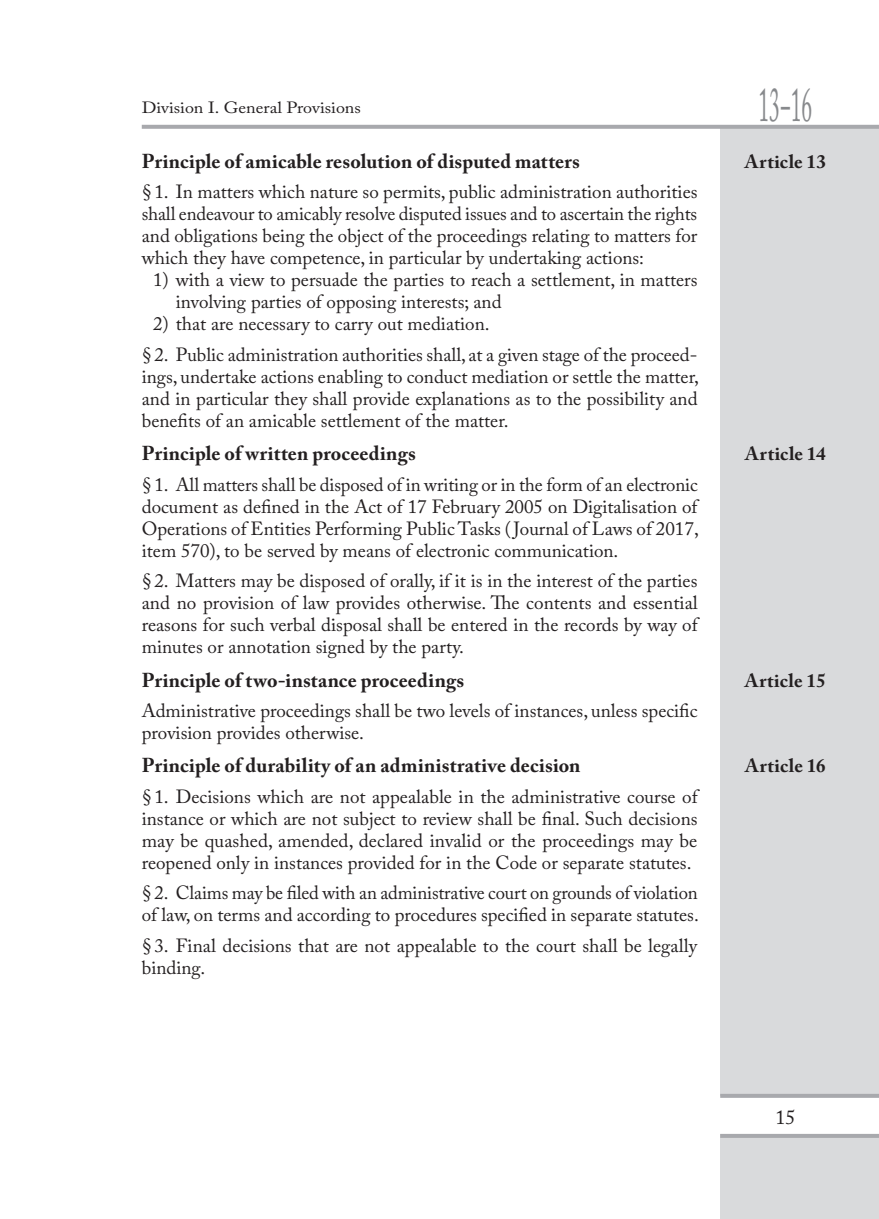
<style>
.page{position:relative;width:879px;height:1219px;background:#fff}
.page>*{position:absolute;margin:0;border:0;box-sizing:border-box;transform-origin:0 0}
.t1{font:48px "Adobe Caslon Pro";color:#87898c;scale:.45 1}
.aaa_tytul_art_ANG{font:700 20px "Adobe Caslon Pro";letter-spacing:.01em;color:#231f20}
.t2{font:20px "Adobe Caslon Pro";color:#231f20}
.Body_text{font:19px/22px "Adobe Caslon Pro";color:#231f20;text-align:justify}
.aaa_podpunkt_1__ANG{font:19px/22px "Adobe Caslon Pro";color:#231f20}
.aaa_tytul_art_ANG-2{font:700 19px "Adobe Caslon Pro";letter-spacing:.025em;color:#231f20}
.t3{font:16.2px "Adobe Caslon Pro";color:#231f20;scale:1.11 1}
</style>
<div class="page">
<div style="left:720px;top:127px;width:159px;height:969px;background:#d9dadc"></div>
<hr style="left:720px;top:1094px;width:159px;height:4px;background:#a8a9ad">
<div style="left:720px;top:1134px;width:159px;height:85px;background:#d9dadc"></div>
<hr style="left:720px;top:1134px;width:159px;height:4px;background:#a8a9ad">
<svg style="left:142px;top:125px;width:737px;height:4px;background:#acacb0"></svg>
<p class="t3" style="left:142px;top:98px;width:199px">Division I. General Provisions</p>
<h1 class="t1" style="left:758px;top:76px;width:121px">13‒16</h1>
<p class="aaa_tytul_art_ANG" style="left:142px;top:149px;width:439px">Principle of amicable resolution of disputed matters</p>
<p class="aaa_tytul_art_ANG-2" style="left:745px;top:150px;width:83px">Article 13</p>
<p class="Body_text" style="left:142px;top:181px;width:557px">§1. In matters which nature so permits, public administration authorities shall endeavour to amicably resolve disputed issues and to ascertain the rights and obligations being the object of the proceedings relating to matters for which they have competence, in particular by undertaking actions:</p>
<p class="aaa_podpunkt_1__ANG" style="left:176px;top:269px;width:523px;text-indent:-23px">1) with a view to persuade the parties to reach a settlement, in matters involving parties of opposing interests; and</p>
<p class="aaa_podpunkt_1__ANG" style="left:153px;top:313px;width:338px">2) that are necessary to carry out mediation.</p>
<p class="Body_text" style="left:142px;top:343px;width:558px">§2. Public administration authorities shall, at a given stage of the proceed&shy;ings, undertake actions enabling to conduct mediation or settle the matter, and in particular they shall provide explanations as to the possibility and benefits of an amicable settlement of the matter.</p>
<p class="aaa_tytul_art_ANG" style="left:142px;top:442px;width:276px">Principle of written proceedings</p>
<p class="aaa_tytul_art_ANG-2" style="left:745px;top:442px;width:82px">Article 14</p>
<p class="Body_text" style="left:142px;top:473px;width:558px">§ 1. All matters shall be disposed of in writing or in the form of an electronic document as defined in the Act of 17 February 2005 on Digitalisation of Operations of Entities Performing Public Tasks ( Journal of Laws of 2017, item 570), to be served by means of electronic communication.</p>
<p class="Body_text" style="left:142px;top:570px;width:557px">§2. Matters may be disposed of orally, if it is in the interest of the parties and no provision of law provides otherwise. The contents and essential reasons for such verbal disposal shall be entered in the records by way of minutes or annotation signed by the party.</p>
<p class="aaa_tytul_art_ANG" style="left:142px;top:668px;width:324px">Principle of two-instance proceedings</p>
<p class="aaa_tytul_art_ANG-2" style="left:745px;top:669px;width:83px">Article 15</p>
<p class="Body_text" style="left:142px;top:699px;width:557px">Administrative proceedings shall be two levels of instances, unless specific provision provides otherwise.</p>
<p class="aaa_tytul_art_ANG" style="left:142px;top:754px;width:440px">Principle of durability of an administrative decision</p>
<p class="aaa_tytul_art_ANG-2" style="left:745px;top:755px;width:82px">Article 16</p>
<p class="Body_text" style="left:142px;top:785px;width:557px">§1. Decisions which are not appealable in the administrative course of instance or which are not subject to review shall be final. Such decisions may be quashed, amended, declared invalid or the proceedings may be reopened only in instances provided for in the Code or separate statutes.</p>
<p class="Body_text" style="left:142px;top:882px;width:558px">§ 2. Claims may be filed with an administrative court on grounds of violation of law, on terms and according to procedures specified in separate statutes.</p>
<p class="Body_text" style="left:142px;top:934px;width:557px">§3. Final decisions that are not appealable to the court shall be legally binding.</p>
<p class="t2" style="left:775px;top:1105px;width:21px">15</p>
</div>
